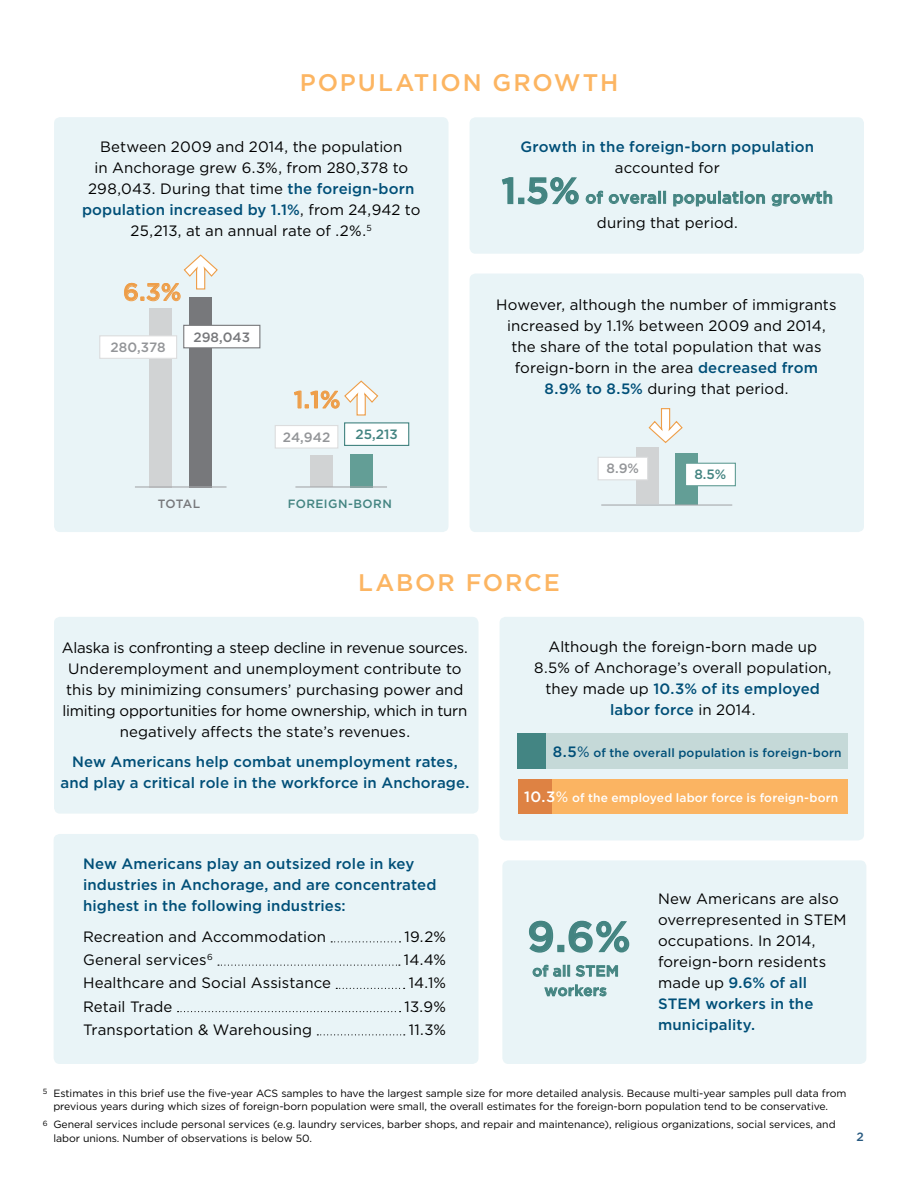
<style>
.page{position:relative;width:918px;height:1188px;background:#fff}
.page>*{position:absolute;margin:0;border:0;box-sizing:border-box;transform-origin:0 0}
.t1{font:500 42px "Gotham";color:#438481}
.t2{font:500 24px "Gotham";letter-spacing:.075em;color:#fcb562}
.t3{font:500 24px "Gotham";color:#ee9e49}
.t4{font:500 16.5px "Gotham";letter-spacing:.02em;color:#438481}
.t5{font:15px/21px "Gotham";letter-spacing:.005em;color:#000;text-align:center}
.t6{font:500 15px/21px "Gotham";letter-spacing:.01em;color:#004f78;text-align:center}
.t7{font:500 15px/19.5px "Gotham";letter-spacing:.02em;color:#438481;text-align:center}
.t8{font:500 13.5px "Gotham";color:#939598}
.t9{font:500 13.5px "Gotham";color:#438481}
.t10{font:500 13.5px "Gotham";color:#77787b}
.t11{font:500 12px "Gotham";letter-spacing:.01em;color:#fff}
.t12{font:500 12px "Gotham";letter-spacing:.015em;color:#004f78}
.t13{font:500 12px "Gotham";letter-spacing:.035em;color:#438481}
.t14{font:500 12px "Gotham";color:#77787b}
.t15{font:500 12px "Gotham";color:#275980}
.t16{font:10.5px/13.5px "Gotham";letter-spacing:-.005em;color:#000}
.s1{font-weight:500;color:#004f78}
.s2{font-size:36px}
.s3{font-size:15px}
.s4{font-weight:400;font-size:15px}
</style>
<div class="page">
<div style="left:470px;top:117px;width:394px;height:137px;background:#e9f4f7;border-radius:6px"></div>
<div style="left:470px;top:274px;width:394px;height:258px;background:#e9f4f7;border-radius:6px"></div>
<div style="left:54px;top:117px;width:395px;height:415px;background:#e9f4f7;border-radius:6px"></div>
<div style="left:150px;top:308px;width:22px;height:179px;background:#d1d3d4"></div>
<div style="left:311px;top:455px;width:22px;height:32px;background:#d1d3d4"></div>
<div style="left:189px;top:297px;width:22px;height:190px;background:#77787b"></div>
<div style="left:350px;top:454px;width:22px;height:33px;background:#639e96"></div>
<hr style="left:135px;top:486px;width:92px;height:2px;background:#a7a9ac">
<hr style="left:295px;top:486px;width:92px;height:2px;background:#a7a9ac">
<div style="left:184px;top:325px;width:76px;height:23px;background:#fff"></div>
<div style="left:183px;top:325px;width:77px;height:23px;border:1px solid #77787b"></div>
<div style="left:345px;top:423px;width:64px;height:22px;background:#fff"></div>
<div style="left:344px;top:422px;width:65px;height:24px;border:1px solid #438481"></div>
<div style="left:100px;top:336px;width:77px;height:22px;background:#fff"></div>
<div style="left:99px;top:335px;width:78px;height:24px;border:1px solid #dcddde"></div>
<div style="left:275px;top:426px;width:63px;height:22px;background:#fff"></div>
<div style="left:275px;top:425px;width:63px;height:24px;border:1px solid #dcddde"></div>
<svg style="left:124px;top:254px;width:94px;height:48px"></svg>
<svg style="left:294px;top:380px;width:85px;height:36px"></svg>
<svg style="left:501px;top:177px;width:165px;height:28px"></svg>
<svg style="left:673px;top:191px;width:92px;height:16px"></svg>
<svg style="left:771px;top:191px;width:62px;height:16px"></svg>
<div style="left:636px;top:448px;width:22px;height:56px;background:#d1d3d4"></div>
<div style="left:675px;top:453px;width:22px;height:51px;background:#639e96"></div>
<div style="left:686px;top:463px;width:49px;height:23px;background:#fff"></div>
<div style="left:685px;top:463px;width:51px;height:23px;border:1px solid #639e96"></div>
<div style="left:598px;top:457px;width:50px;height:23px;background:#fff"></div>
<div style="left:598px;top:457px;width:50px;height:23px;border:1px solid #dcddde"></div>
<hr style="left:601px;top:504px;width:131px;height:2px;background:#a7a9ac">
<svg style="left:648px;top:408px;width:35px;height:35px"></svg>
<div style="left:54px;top:617px;width:424px;height:197px;background:#e9f4f7;border-radius:6px"></div>
<div style="left:500px;top:617px;width:364px;height:223px;background:#e9f4f7;border-radius:6px"></div>
<div style="left:518px;top:734px;width:330px;height:35px;background:#c5d9d8"></div>
<div style="left:518px;top:779px;width:330px;height:35px;background:#fbb462"></div>
<div style="left:518px;top:733px;width:28px;height:36px;background:#438583"></div>
<div style="left:518px;top:779px;width:34px;height:35px;background:#de8243"></div>
<div style="left:54px;top:834px;width:424px;height:230px;background:#e9f4f7;border-radius:6px"></div>
<svg style="left:331px;top:941px;width:70px;height:1px"></svg>
<svg style="left:218px;top:965px;width:182px;height:1px"></svg>
<svg style="left:336px;top:988px;width:69px;height:1px"></svg>
<svg style="left:178px;top:1011px;width:223px;height:1px"></svg>
<svg style="left:317px;top:1034px;width:88px;height:1px"></svg>
<div style="left:502px;top:860px;width:364px;height:204px;background:#e9f4f7;border-radius:6px"></div>
<svg style="left:529px;top:920px;width:25px;height:33px"></svg>
<div style="left:557px;top:945px;width:7px;height:7px;border:2px solid #438481"></div>
<svg style="left:568px;top:920px;width:62px;height:33px"></svg>
<svg style="left:532px;top:964px;width:86px;height:13px"></svg>
<svg style="left:544px;top:984px;width:63px;height:13px"></svg>
<h2 class="t2" style="left:300px;top:69px;width:320px">POPULATION GROWTH</h2>
<p class="t5" style="left:82px;top:135px;width:340px">Between 2009 and 2014, the population<br>in Anchorage grew 6.3%, from 280,378 to 298,043. During that time <span class="s1">the foreign-born population increased by 1.1%</span>, from 24,942 to 25,213, at an annual rate of .2%.<sup>5</sup></p>
<h2 class="t3" style="left:123px;top:279px;width:60px">6.3%</h2>
<p class="t8" style="left:111px;top:340px;width:57px">280,378</p>
<p class="t10" style="left:194px;top:329px;width:58px">298,043</p>
<h2 class="t3" style="left:294px;top:386px;width:48px">1.1%</h2>
<p class="t8" style="left:283px;top:429px;width:49px">24,942</p>
<p class="t9" style="left:356px;top:427px;width:44px">25,213</p>
<p class="t14" style="left:158px;top:497px;width:44px">TOTAL</p>
<p class="t13" style="left:288px;top:497px;width:106px">FOREIGN-BORN</p>
<p class="t6" style="left:521px;top:136px;width:295px">Growth in the foreign-born population</p>
<p class="t5" style="left:615px;top:156px;width:106px">accounted for</p>
<p class="t4" style="left:502px;top:188px;width:333px"><span class="s2">1.5%</span> of overall population growth</p>
<p class="t5" style="left:597px;top:212px;width:142px">during that period.</p>
<p class="t5" style="left:496px;top:293px;width:342px">However, although the number of immigrants increased by 1.1% between 2009 and 2014, the share of the total population that was foreign-born in the area <span class="s1">decreased from 8.9% to 8.5%</span> during that period.</p>
<p class="t8" style="left:607px;top:461px;width:34px">8.9%</p>
<p class="t9" style="left:694px;top:467px;width:34px">8.5%</p>
<h2 class="t2" style="left:358px;top:569px;width:203px">LABOR FORCE</h2>
<p class="t5" style="left:62px;top:637px;width:408px">Alaska is confronting a steep decline in revenue sources.<br>Underemployment and unemployment contribute to this by minimizing consumers’ purchasing power and limiting opportunities for home ownership, which in turn negatively affects the state’s revenues.</p>
<p class="t6" style="left:60px;top:751px;width:410px">New Americans help combat unemployment rates, and play a critical role in the workforce in Anchorage.</p>
<p class="t5" style="left:534px;top:636px;width:299px">Although the foreign-born made up<br>8.5% of Anchorage’s overall population, they made up <span class="s1">10.3% of its employed labor force</span> in 2014.</p>
<p class="t12" style="left:553px;top:746px;width:290px"><span class="s3">8.5</span><span class="s4">%</span> of the overall population is foreign-born</p>
<p class="t11" style="left:524px;top:791px;width:316px"><span class="s3">10.3</span><span class="s4">%</span> of the employed labor force is foreign-born</p>
<p class="t6" style="left:83px;top:853px;width:355px;text-align:left">New Americans play an outsized role in key industries in Anchorage, and are concentrated highest in the following industries:</p>
<p class="t5" style="left:83px;top:926px;width:245px">Recreation and Accommodation</p>
<p class="t5" style="left:405px;top:926px;width:43px">19.2%</p>
<p class="t5" style="left:83px;top:949px;width:131px">General services<sup>6</sup></p>
<p class="t5" style="left:404px;top:949px;width:44px">14.4%</p>
<p class="t5" style="left:83px;top:972px;width:250px">Healthcare and Social Assistance</p>
<p class="t5" style="left:409px;top:972px;width:39px">14.1%</p>
<p class="t5" style="left:83px;top:996px;width:91px">Retail Trade</p>
<p class="t5" style="left:405px;top:996px;width:43px">13.9%</p>
<p class="t5" style="left:83px;top:1019px;width:231px">Transportation &amp; Warehousing</p>
<p class="t5" style="left:409px;top:1019px;width:39px">11.3%</p>
<h1 class="t1" style="left:527px;top:913px;width:105px">9.6%</h1>
<p class="t7" style="left:532px;top:961px;width:88px">of all STEM workers</p>
<p class="t5" style="left:658px;top:888px;width:190px;text-align:left">New Americans are also overrepresented in STEM occupations. In 2014, foreign-born residents made up <span class="s1">9.6% of all<br>STEM workers in the municipality.</span></p>
<p class="t16" style="left:53px;top:1086px;width:795px;text-indent:-10px"><sup>5</sup> Estimates in this brief use the five-year ACS samples to have the largest sample size for more detailed analysis. Because multi-year samples pull data from previous years during which sizes of foreign-born population were small, the overall estimates for the foreign-born population tend to be conservative.</p>
<p class="t16" style="left:53px;top:1117px;width:784px;text-indent:-10px"><sup>6</sup> General services include personal services (e.g. laundry services, barber shops, and repair and maintenance), religious organizations, social services, and labor unions. Number of observations is below 50.</p>
<p class="t15" style="left:857px;top:1130px;width:9px">2</p>
</div>
